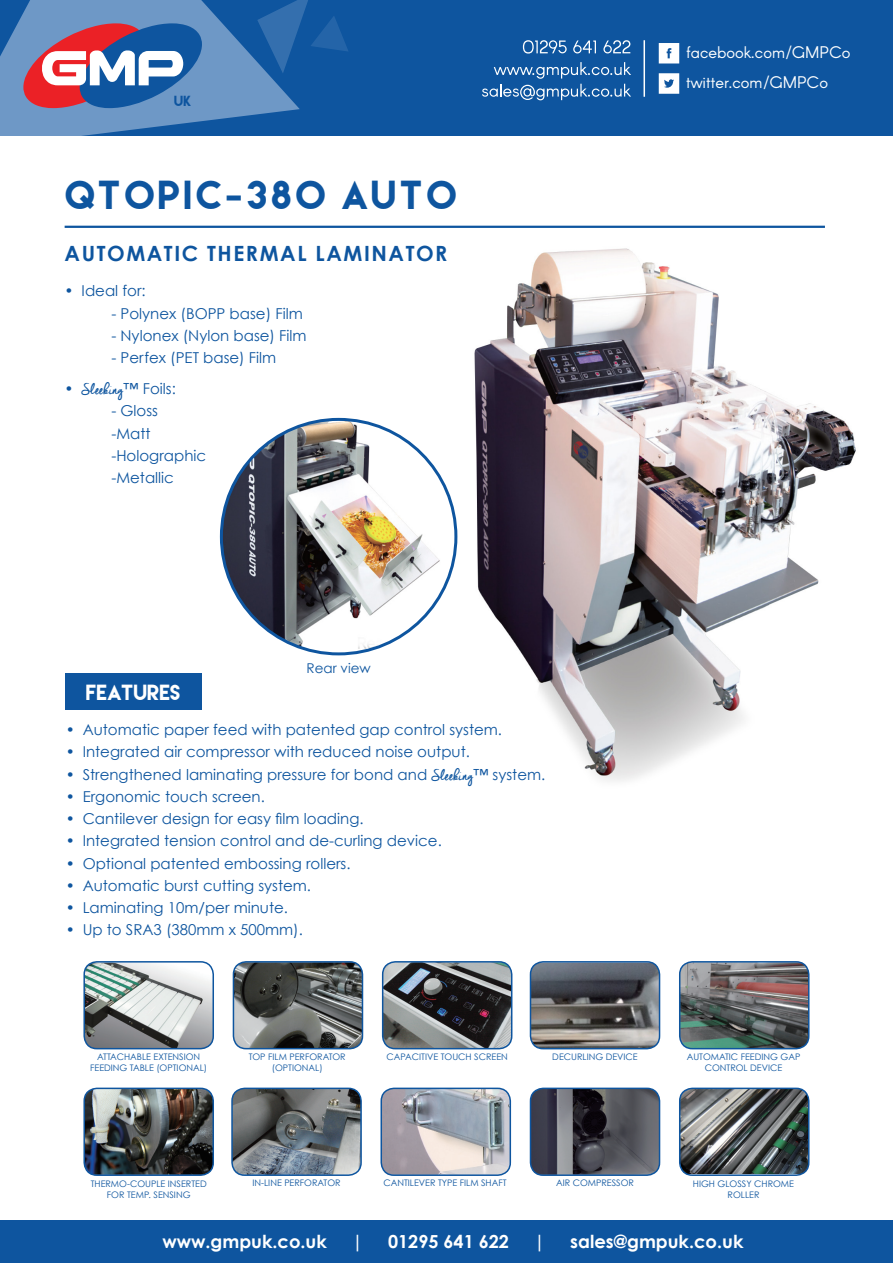
<style>
.page{position:relative;width:893px;height:1263px;background:#fff}
.page>*{position:absolute;margin:0;border:0;box-sizing:border-box;transform-origin:0 0}
.t1{font:36px "Lemon Milk";letter-spacing:.1em;color:#0e559f}
.t2{font:700 21px "Century Gothic";letter-spacing:.075em;color:#0e559f}
.t3{font:19.5px "Lemon Milk";color:#fff}
.t4{font:700 18px "Century Gothic";color:#fff}
.t5{font:16.5px/30.2px "Arcon";color:#fff}
.t6{font:15px "Century Gothic";color:#0e559f}
.t7{font:13.5px "Century Gothic";color:#0e559f}
.t8{font:13.05px "Lemon Milk";color:#0e559f}
.t9{font:9px/10.8px "Century Gothic";color:#0e559f;text-align:center}
.s1{font-family:"Cheddar Jack"}
</style>
<div class="page">
<div style="left:0;top:0;width:893px;height:136px;background:#0e559f"></div>
<svg style="left:0;top:0;width:300px;height:136px;fill:#6e98c6"></svg>
<svg style="left:257px;top:0;width:91px;height:73px"></svg>
<svg style="left:23px;top:23px;width:179px;height:85px"></svg>
<div style="left:0;top:1220px;width:893px;height:43px;background:#0e559f"></div>
<img style="left:445px;top:248px;width:411px;height:533px">
<svg style="left:523px;top:40px;width:44px;height:14px"></svg>
<svg style="left:573px;top:41px;width:23px;height:12px"></svg>
<svg style="left:603px;top:40px;width:27px;height:13px"></svg>
<svg style="left:482px;top:62px;width:149px;height:38px"></svg>
<hr style="left:643px;top:40px;width:2px;height:57px;background:#fff">
<svg style="left:659px;top:43px;width:20px;height:20px"></svg>
<svg style="left:659px;top:73px;width:20px;height:21px"></svg>
<hr style="left:65px;top:226px;width:760px;height:2px;background:#0e559f">
<img style="left:86px;top:962px;width:127px;height:87px">
<div style="left:83px;top:961px;width:131px;height:88px;border:2px solid #0e559f;border-radius:13px"></div>
<img style="left:233px;top:962px;width:129px;height:86px">
<div style="left:233px;top:961px;width:130px;height:88px;border:2px solid #0e559f;border-radius:13px"></div>
<img style="left:530px;top:962px;width:129px;height:86px">
<div style="left:530px;top:961px;width:130px;height:88px;border:2px solid #0e559f;border-radius:13px"></div>
<img style="left:680px;top:962px;width:129px;height:86px">
<div style="left:679px;top:961px;width:130px;height:88px;border:2px solid #0e559f;border-radius:13px"></div>
<img style="left:383px;top:962px;width:129px;height:86px">
<div style="left:382px;top:961px;width:130px;height:88px;border:2px solid #0e559f;border-radius:13px"></div>
<img style="left:86px;top:1090px;width:127px;height:85px">
<div style="left:83px;top:1087px;width:131px;height:89px;border:2px solid #0e559f;border-radius:13px"></div>
<img style="left:234px;top:1090px;width:127px;height:85px">
<div style="left:231px;top:1087px;width:131px;height:89px;border:2px solid #0e559f;border-radius:13px"></div>
<img style="left:383px;top:1090px;width:127px;height:85px">
<div style="left:380px;top:1087px;width:131px;height:89px;border:2px solid #0e559f;border-radius:13px"></div>
<img style="left:530px;top:1090px;width:129px;height:85px">
<div style="left:530px;top:1087px;width:130px;height:89px;border:2px solid #0e559f;border-radius:13px"></div>
<img style="left:680px;top:1088px;width:128px;height:86px">
<div style="left:679px;top:1087px;width:130px;height:89px;border:2px solid #0e559f;border-radius:13px"></div>
<img style="left:221px;top:419px;width:235px;height:235px;border-radius:117px">
<div style="left:66px;top:673px;width:136px;height:37px;background:#0e559f"></div>
<p class="t8" style="left:175px;top:94px;width:19px">UK</p>
<p class="t1" style="left:66px;top:176px;width:393px">QTOPIC-380 AUTO</p>
<p class="t2" style="left:65px;top:241px;width:384px">AUTOMATIC THERMAL LAMINATOR</p>
<p class="t6" style="left:65px;top:282px;width:83px">• Ideal for:</p>
<p class="t6" style="left:111px;top:304px;width:193px">- Polynex (BOPP base) Film</p>
<p class="t6" style="left:111px;top:326px;width:197px">- Nylonex (Nylon base) Film</p>
<p class="t6" style="left:111px;top:349px;width:166px">- Perfex (PET base) Film</p>
<p class="t6" style="left:65px;top:379px;width:113px">• <span class="s1">Sleeking</span>™ Foils:</p>
<p class="t6" style="left:111px;top:402px;width:48px">- Gloss</p>
<p class="t6" style="left:111px;top:424px;width:41px">-Matt</p>
<p class="t6" style="left:111px;top:446px;width:96px">-Holographic</p>
<p class="t6" style="left:111px;top:468px;width:64px">-Metallic</p>
<p class="t3" style="left:87px;top:682px;width:96px">FEATURES</p>
<p class="t7" style="left:307px;top:660px;width:66px">Rear view</p>
<p class="t6" style="left:66px;top:720px;width:438px">• Automatic paper feed with patented gap control system.</p>
<p class="t6" style="left:66px;top:743px;width:406px">• Integrated air compressor with reduced noise output.</p>
<p class="t6" style="left:66px;top:765px;width:481px">• Strengthened laminating pressure for bond and <span class="s1">Sleeking</span>™ system.</p>
<p class="t6" style="left:66px;top:787px;width:201px">• Ergonomic touch screen.</p>
<p class="t6" style="left:66px;top:809px;width:299px">• Cantilever design for easy film loading.</p>
<p class="t6" style="left:66px;top:832px;width:378px">• Integrated tension control and de-curling device.</p>
<p class="t6" style="left:66px;top:854px;width:286px">• Optional patented embossing rollers.</p>
<p class="t6" style="left:66px;top:876px;width:247px">• Automatic burst cutting system.</p>
<p class="t6" style="left:66px;top:898px;width:224px">• Laminating 10m/per minute.</p>
<p class="t6" style="left:66px;top:921px;width:239px">• Up to SRA3 (380mm x 500mm).</p>
<p class="t5" style="left:686px;top:39px;width:166px">facebook.com/GMPCo twitter.com/GMPCo</p>
<p class="t9" style="left:90px;top:1052px;width:119px">ATTACHABLE EXTENSION<br>FEEDING TABLE (OPTIONAL)</p>
<p class="t9" style="left:249px;top:1052px;width:99px">TOP FILM PERFORATOR (OPTIONAL)</p>
<p class="t9" style="left:387px;top:1051px;width:123px">CAPACITIVE TOUCH SCREEN</p>
<p class="t9" style="left:552px;top:1051px;width:87px">DECURLING DEVICE</p>
<p class="t9" style="left:687px;top:1052px;width:115px">AUTOMATIC FEEDING GAP<br>CONTROL DEVICE</p>
<p class="t9" style="left:91px;top:1178px;width:118px">THERMO-COUPLE INSERTED<br>FOR TEMP. SENSING</p>
<p class="t9" style="left:252px;top:1177px;width:90px">IN-LINE PERFORATOR</p>
<p class="t9" style="left:383px;top:1177px;width:125px">CANTILEVER TYPE FILM SHAFT</p>
<p class="t9" style="left:556px;top:1177px;width:79px">AIR COMPRESSOR</p>
<p class="t9" style="left:693px;top:1178px;width:103px">HIGH GLOSSY CHROME<br>ROLLER</p>
<p class="t4" style="left:162px;top:1230px;width:166px">www.gmpuk.co.uk</p>
<p class="t4" style="left:352px;top:1230px;width:12px">|</p>
<p class="t4" style="left:388px;top:1230px;width:122px">01295 641 622</p>
<p class="t4" style="left:534px;top:1230px;width:12px">|</p>
<p class="t4" style="left:570px;top:1230px;width:175px">sales@gmpuk.co.uk</p>
</div>
